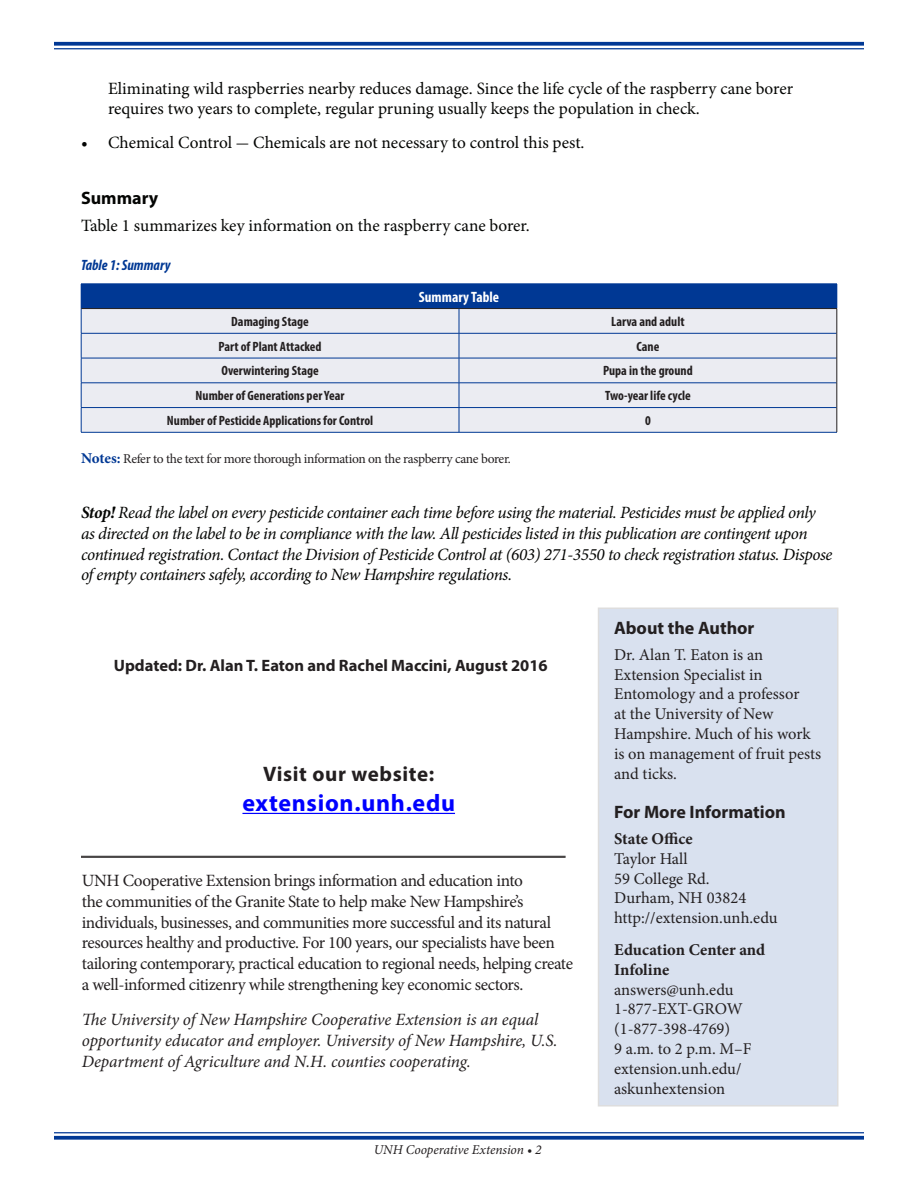
<style>
.page{position:relative;width:918px;height:1188px;background:#fff}
.page>*{position:absolute;margin:0;border:0;box-sizing:border-box;transform-origin:0 0}
.Body_text{font:700 24px "Myriad Pro";letter-spacing:.03em;color:#00f}
.Body_text-2{font:700 21px "Myriad Pro";letter-spacing:.03em;color:#231f20}
.Heading_1{font:700 18px "Myriad Pro";color:#231f20}
.Heading_1-2{font:700 18px "Myriad Pro";color:#040503}
.Body_No_Indent{font:17.25px/20.7px "Minion Pro";letter-spacing:-.025em;color:#231f20}
.Heading_2{font:italic 17.25px/20.7px "Minion Pro";letter-spacing:-.03em;color:#040503}
.Heading_2-2{font:17.25px/20.7px "Minion Pro";color:#040503}
.Body_No_Indent-2{font:italic 17.25px/20.7px "Minion Pro";letter-spacing:-.01em;color:#231f20}
.t1{font:16.5px/19.8px "Minion Pro";color:#231f20}
.t2{font:700 16.5px "Myriad Pro";color:#231f20}
.t3{font:700 16.5px "Minion Pro";letter-spacing:-.005em;color:#231f20}
.Table_Title{font:italic 700 condensed 15px "Myriad Pro";color:#003894}
.Table_Heading{font:700 condensed 15px "Myriad Pro";color:#fff}
.Table_Body{font:700 condensed 13.5px "Myriad Pro";color:#231f20}
.Body_No_Indent-3{font:13.5px "Minion Pro";letter-spacing:-.03em;color:#231f20}
.t4{font:italic 13.5px "Minion Pro";letter-spacing:-.005em;color:#231f20}
.s1{font-weight:700;font-size:15px;color:#003894}
.s2{font-weight:700}
</style>
<div class="page">
<div style="left:81px;top:284px;width:756px;height:25px;background:#003894"></div>
<div style="left:82px;top:309px;width:755px;height:123px;background:#ebecf2"></div>
<hr style="left:81px;top:333px;width:378px;height:1px;background:#003894">
<hr style="left:459px;top:333px;width:378px;height:1px;background:#003894">
<hr style="left:81px;top:358px;width:378px;height:1px;background:#003894">
<hr style="left:459px;top:358px;width:378px;height:1px;background:#003894">
<hr style="left:81px;top:383px;width:378px;height:1px;background:#003894">
<hr style="left:459px;top:383px;width:378px;height:1px;background:#003894">
<hr style="left:81px;top:407px;width:378px;height:1px;background:#003894">
<svg style="left:81px;top:309px;width:1px;height:123px"></svg>
<hr style="left:459px;top:407px;width:378px;height:1px;background:#003894">
<hr style="left:81px;top:432px;width:378px;height:1px;background:#003894">
<hr style="left:459px;top:432px;width:378px;height:1px;background:#003894">
<hr style="left:81px;top:308px;width:378px;height:1px;background:#231f20">
<hr style="left:459px;top:308px;width:378px;height:1px;background:#231f20">
<svg style="left:837px;top:284px;width:1px;height:148px"></svg>
<svg style="left:459px;top:309px;width:1px;height:123px"></svg>
<svg style="left:54px;top:42px;width:810px;height:4px;background:#174a9d"></svg>
<hr style="left:54px;top:48px;width:810px;height:1px;background:#003894">
<hr style="left:54px;top:1132px;width:810px;height:1px;background:#003894">
<svg style="left:54px;top:1136px;width:810px;height:4px;background:#17499d"></svg>
<div style="left:598px;top:608px;width:240px;height:498px;background:#d9e1ef"></div>
<hr style="left:81px;top:856px;width:485px;height:1px;background:#231f20">
<hr style="left:81px;top:857px;width:485px;height:1px;background:#231f20">
<hr style="left:242px;top:813px;width:213px;height:1px;background:#00f">
<p class="Heading_2-2" style="left:108px;top:78px;width:687px">Eliminating wild raspberries nearby reduces damage. Since the life cycle of the raspberry cane borer requires two years to complete, regular pruning usually keeps the population in check.</p>
<p class="Heading_2-2" style="left:81px;top:133px;width:505px">• Chemical Control - Chemicals are not necessary to control this pest.</p>
<p class="Heading_1-2" style="left:81px;top:186px;width:79px">Summary</p>
<p class="Heading_2-2" style="left:81px;top:216px;width:450px">Table 1 summarizes key information on the raspberry cane borer.</p>
<p class="Table_Title" style="left:81px;top:256px;width:91px">Table 1: Summary</p>
<p class="Table_Heading" style="left:419px;top:287px;width:82px">Summary Table</p>
<p class="Table_Body" style="left:231px;top:313px;width:79px">Damaging Stage</p>
<p class="Table_Body" style="left:611px;top:313px;width:75px">Larva and adult</p>
<p class="Table_Body" style="left:219px;top:338px;width:105px">Part of Plant Attacked</p>
<p class="Table_Body" style="left:636px;top:338px;width:24px">Cane</p>
<p class="Table_Body" style="left:221px;top:363px;width:99px">Overwintering Stage</p>
<p class="Table_Body" style="left:603px;top:363px;width:91px">Pupa in the ground</p>
<p class="Table_Body" style="left:196px;top:387px;width:150px">Number of Generations per Year</p>
<p class="Table_Body" style="left:605px;top:387px;width:87px">Two-year life cycle</p>
<p class="Table_Body" style="left:167px;top:412px;width:208px">Number of Pesticide Applications for Control</p>
<p class="Table_Body" style="left:645px;top:412px;width:7px">0</p>
<p class="Body_No_Indent-3" style="left:81px;top:450px;width:431px"><span class="s1">Notes:</span> Refer to the text for more thorough information on the raspberry cane borer.</p>
<p class="Heading_2" style="left:81px;top:502px;width:753px"><span class="s2">Stop!</span> Read the label on every pesticide container each time before using the material. Pesticides must be applied only as directed on the label to be in compliance with the law. All pesticides listed in this publication are contingent upon continued registration. Contact the Division of Pesticide Control at (603) 271-3550 to check registration status. Dispose of empty containers safely, according to New Hampshire regulations.</p>
<p class="Heading_1" style="left:614px;top:616px;width:142px">About the Author</p>
<p class="t1" style="left:614px;top:645px;width:209px">Dr. Alan T. Eaton is an<br>Extension Specialist in<br>Entomology and a professor<br>at the University of New<br>Hampshire. Much of his work is on management of fruit pests and ticks.</p>
<p class="t2" style="left:114px;top:655px;width:435px">Updated: Dr. Alan T. Eaton and Rachel Maccini, August 2016</p>
<p class="Body_text-2" style="left:263px;top:760px;width:172px">Visit our website:</p>
<p class="Body_text" style="left:242px;top:787px;width:214px">extension.unh.edu</p>
<p class="Heading_1" style="left:614px;top:800px;width:173px">For More Information</p>
<p class="t3" style="left:614px;top:827px;width:80px">State Office</p>
<p class="t1" style="left:614px;top:849px;width:75px">Taylor Hall</p>
<p class="t1" style="left:614px;top:868px;width:97px">59 College Rd.</p>
<p class="t1" style="left:614px;top:888px;width:134px">Durham, NH 03824</p>
<p class="t1" style="left:614px;top:908px;width:165px">http://extension.unh.edu</p>
<p class="t3" style="left:614px;top:938px;width:153px">Education Center and</p>
<p class="t3" style="left:614px;top:958px;width:57px">Infoline</p>
<p class="t1" style="left:614px;top:979px;width:121px">answers@unh.edu</p>
<p class="t1" style="left:614px;top:999px;width:130px">1-877-EXT-GROW</p>
<p class="t1" style="left:614px;top:1019px;width:118px">(1-877-398-4769)</p>
<p class="t1" style="left:614px;top:1039px;width:139px">9 a.m. to 2 p.m. M–F</p>
<p class="t1" style="left:614px;top:1059px;width:129px">extension.unh.edu/ askunhextension</p>
<p class="Body_No_Indent" style="left:82px;top:871px;width:493px">UNH Cooperative Extension brings information and education into<br>the communities of the Granite State to help make New Hampshire’s individuals, businesses, and communities more successful and its natural resources healthy and productive. For 100 years, our specialists have been tailoring contemporary, practical education to regional needs, helping create a well-informed citizenry while strengthening key economic sectors.</p>
<p class="Body_No_Indent-2" style="left:82px;top:1010px;width:477px">The University of New Hampshire Cooperative Extension is an equal opportunity educator and employer. University of New Hampshire, U.S.<br>Department of Agriculture and N.H. counties cooperating.</p>
<p class="t4" style="left:374px;top:1140px;width:170px">UNH Cooperative Extension • 2</p>
</div>
